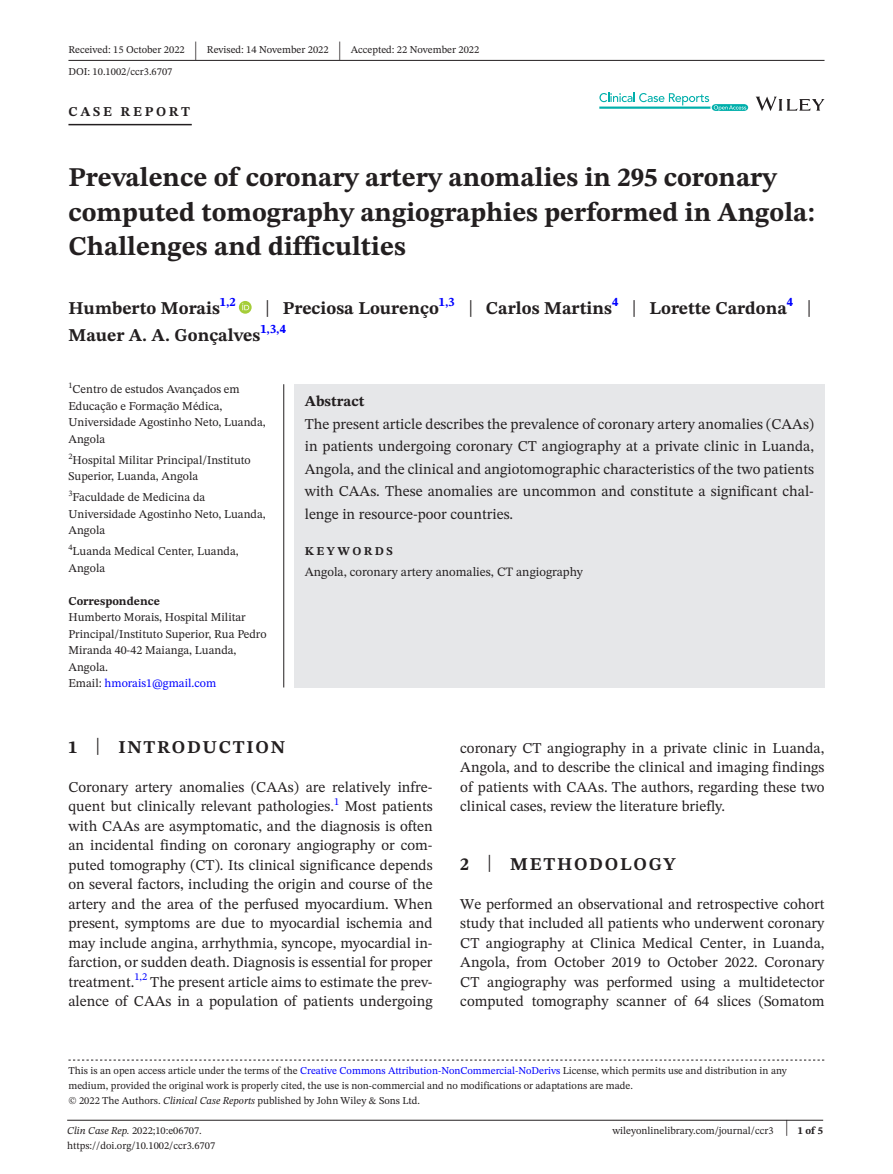
<style>
.page{position:relative;width:893px;height:1174px;background:#fff}
.page>*{position:absolute;margin:0;border:0;box-sizing:border-box;transform-origin:0 0}
.t1{font:700 27px/34.5px "STIX Two Text";color:#231f20}
.t2{font:25.65px "STIX Two Text";color:#231f20;scale:.49 1}
.t3{font:700 18px/27px "STIX Two Text";color:#231f20}
.t4{font:700 18px "STIX Two Text";letter-spacing:.1em;color:#231f20}
.t5{font:15px/19.5px "STIX Two Text";color:#231f20;text-align:justify}
.t6{font:700 15px "STIX Two Text";color:#231f20}
.t7{font:700 13.5px "STIX Two Text";letter-spacing:.2em;color:#231f20}
.t8{font:12.75px "STIX Two Text";color:#231f20}
.t9{font:12px/16.5px "STIX Two Text";color:#231f20}
.t10{font:700 12px "STIX Two Text";color:#231f20}
.t11{font:700 12px "STIX Two Text";letter-spacing:.2em;color:#231f20}
.t12{font:10.5px/15px "STIX Two Text";color:#231f20}
.t13{font:700 10.5px "STIX Two Text";color:#231f20}
.t14{font:10.5px "STIX Two Text";color:#00f}
.s1{font-weight:400;font-size:23.4px}
.s2{color:#00f}
.s3{font-weight:400;font-size:23.7px}
.s4{font-style:italic}
.s5{font-weight:400;font-size:22.2px}
</style>
<div class="page">
<hr style="left:67px;top:1119px;width:756px;height:1px;background:#231f20">
<svg style="left:756px;top:97px;width:68px;height:14px"></svg>
<svg style="left:599px;top:93px;width:149px;height:18px"></svg>
<hr style="left:68px;top:60px;width:756px;height:1px;background:#231f20">
<hr style="left:68px;top:124px;width:124px;height:1px;background:#231f20">
<svg style="left:239px;top:301px;width:13px;height:13px"></svg>
<svg style="left:242px;top:303px;width:7px;height:7px"></svg>
<svg style="left:68px;top:1059px;width:756px;height:1px"></svg>
<hr style="left:283px;top:384px;width:1px;height:303px;background:#231f20">
<div style="left:294px;top:384px;width:530px;height:202px;background:#e6e7e9"></div>
<div style="left:294px;top:585px;width:530px;height:102px;background:#e6e7e9"></div>
<p class="t12" style="left:68px;top:42px;width:118px">Received: 15 October 2022</p>
<h2 class="t2" style="left:194px;top:32px;width:8px">|</h2>
<p class="t12" style="left:207px;top:42px;width:123px">Revised: 14 November 2022</p>
<h2 class="t2" style="left:338px;top:32px;width:8px">|</h2>
<p class="t12" style="left:351px;top:42px;width:130px">Accepted: 22 November 2022</p>
<p class="t12" style="left:68px;top:64px;width:105px">DOI: 10.1002/ccr3.6707</p>
<p class="t7" style="left:68px;top:101px;width:123px">CASE REPORT</p>
<h1 class="t1" style="left:68px;top:161px;width:748px">Prevalence of coronary artery anomalies in 295 coronary computed tomography angiographies performed in Angola:<br>Challenges and difficulties</h1>
<p class="t3" style="left:68px;top:295px;width:169px">Humberto Morais<sup>1,2</sup></p>
<p class="t3" style="left:68px;top:295px;width:745px;text-indent:197px"><span class="s1">|</span> Preciosa Lourenço<sup>1,3</sup> <span class="s1">|</span> Carlos Martins<sup>4</sup> <span class="s1">|</span> Lorette Cardona<sup>4</sup> <span class="s1">|<br></span>Mauer A. A. Gonçalves<sup>1,3,4</sup></p>
<p class="t9" style="left:68px;top:381px;width:199px"><sup>1</sup>Centro de estudos Avançados em<br>Educação e Formação Médica,<br>Universidade Agostinho Neto, Luanda,<br>Angola</p>
<p class="t9" style="left:68px;top:451px;width:184px"><sup>2</sup>Hospital Militar Principal/Instituto<br>Superior, Luanda, Angola</p>
<p class="t9" style="left:68px;top:489px;width:199px"><sup>3</sup>Faculdade de Medicina da<br>Universidade Agostinho Neto, Luanda,<br>Angola</p>
<p class="t9" style="left:68px;top:543px;width:172px"><sup>4</sup>Luanda Medical Center, Luanda,<br>Angola</p>
<p class="t10" style="left:68px;top:592px;width:93px">Correspondence</p>
<p class="t9" style="left:68px;top:609px;width:200px">Humberto Morais, Hospital Militar<br>Principal/Instituto Superior, Rua Pedro<br>Miranda 40-42 Maianga, Luanda,<br>Angola.<br>Email: <span class="s2">hmorais1@gmail.com</span></p>
<p class="t6" style="left:305px;top:390px;width:61px">Abstract</p>
<p class="t5" style="left:305px;top:412px;width:511px;line-height:22.5px">The present article describes the prevalence of coronary artery anomalies (CAAs) in patients undergoing coronary CT angiography at a private clinic in Luanda, Angola, and the clinical and angiotomographic characteristics of the two patients with CAAs. These anomalies are uncommon and constitute a significant chal&shy;lenge in resource-poor countries.</p>
<p class="t11" style="left:305px;top:542px;width:90px">KEYWORDS</p>
<p class="t8" style="left:305px;top:562px;width:280px">Angola, coronary artery anomalies, CT angiography</p>
<p class="t4" style="left:68px;top:734px;width:218px">1 <span class="s3">|</span> INTRODUCTION</p>
<p class="t5" style="left:68px;top:777px;width:366px">Coronary artery anomalies (CAAs) are relatively infre&shy;quent but clinically relevant pathologies.</p>
<p class="t14" style="left:334px;top:793px;width:7px">1</p>
<p class="t5" style="left:68px;top:796px;width:366px;text-indent:276px">Most patients with CAAs are asymptomatic, and the diagnosis is often an incidental finding on coronary angiography or com&shy;puted tomography (CT). Its clinical significance depends on several factors, including the origin and course of the artery and the area of the perfused myocardium. When present, symptoms are due to myocardial ischemia and may include angina, arrhythmia, syncope, myocardial in&shy;farction, or sudden death. Diagnosis is essential for proper treatment.</p>
<p class="t14" style="left:134px;top:969px;width:14px">1,2</p>
<p class="t5" style="left:68px;top:972px;width:366px;text-align:right">The present article aims to estimate the prev-<br>alence of CAAs in a population of patients undergoing</p>
<p class="t5" style="left:460px;top:738px;width:366px">coronary CT angiography in a private clinic in Luanda, Angola, and to describe the clinical and imaging findings of patients with CAAs. The authors, regarding these two clinical cases, review the literature briefly.</p>
<p class="t4" style="left:460px;top:851px;width:217px">2 <span class="s3">|</span> METHODOLOGY</p>
<p class="t5" style="left:460px;top:894px;width:366px">We performed an observational and retrospective cohort study that included all patients who underwent coronary CT angiography at Clinica Medical Center, in Luanda, Angola, from October 2019 to October 2022. Coronary CT angiography was performed using a multidetector computed tomography scanner of 64 slices (Somatom</p>
<p class="t12" style="left:68px;top:1063px;width:720px">This is an open access article under the terms of the <span class="s2">Creative Commons Attribution-NonCommercial-NoDerivs</span> License, which permits use and distribution in any medium, provided the original work is properly cited, the use is non-commercial and no modifications or adaptations are made.<br>© 2022 The Authors. <span class="s4">Clinical Case Reports</span> published by John Wiley &amp; Sons Ltd.</p>
<p class="t12" style="left:67px;top:1123px;width:136px"><span class="s4">Clin Case Rep.</span> 2022;10:e06707.</p>
<p class="t13" style="left:785px;top:1123px;width:39px"><span class="s5">|</span> 1 of 5</p>
<p class="t12" style="left:67px;top:1138px;width:150px">https://doi.org/10.1002/ccr3.6707</p>
<p class="t12" style="left:612px;top:1123px;width:163px">wileyonlinelibrary.com/journal/ccr3</p>
</div>
